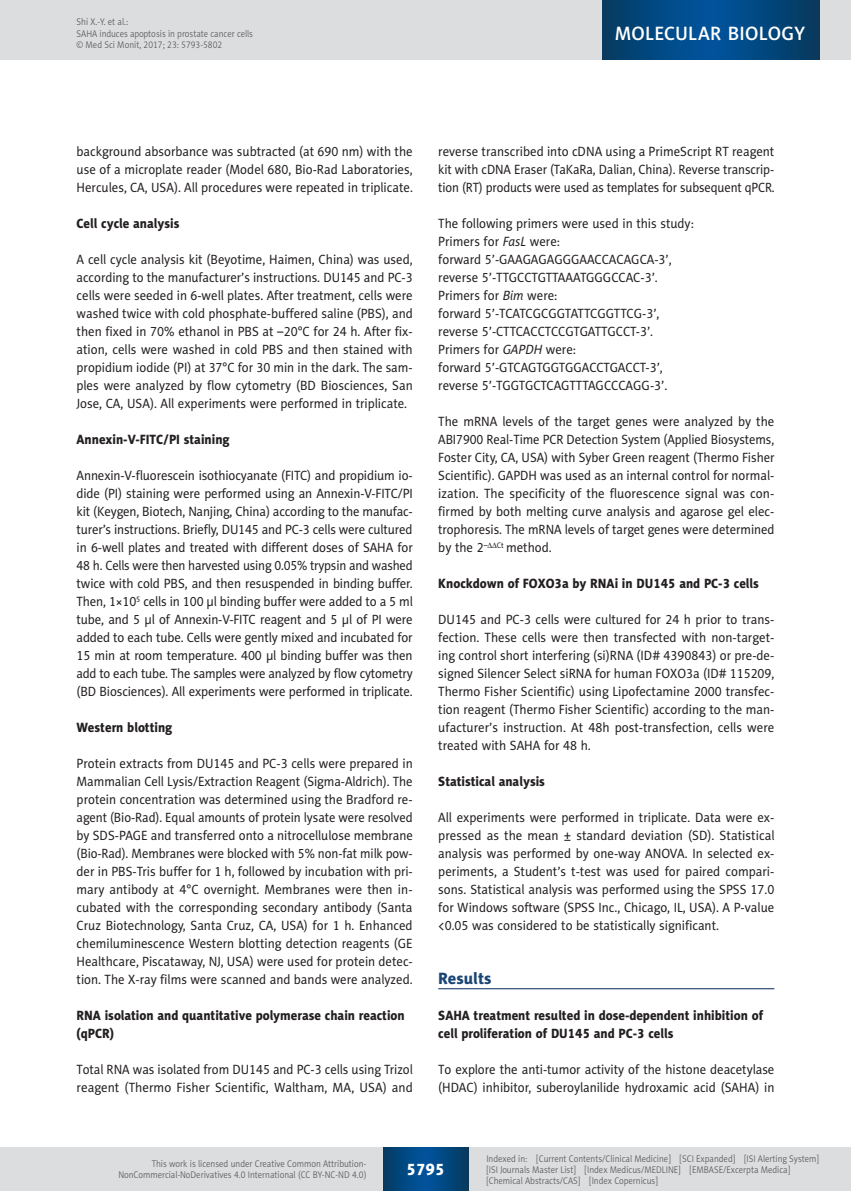
<style>
.page{position:relative;width:851px;height:1191px;background:#fff}
.page>*{position:absolute;margin:0;border:0;box-sizing:border-box;transform-origin:0 0}
.t1{font:19.5px "Naomi Sans EFN Medium";letter-spacing:.015em;color:#fff}
.MSM_Headline_1{font:16.5px "Naomi Sans EFN Heavy";color:#1a4574}
.t2{font:16.5px "Naomi Sans EFN Heavy";color:#fff}
.MSM_Body{font:13.5px/18px "Naomi Sans EFN";color:#231f20;text-align:justify;scale:.95 1}
.MSM_Body_no_before{font:13.5px "Naomi Sans EFN";color:#231f20;scale:.95 1}
.MSM_Headline_2{font:13.5px/18px "Naomi Sans EFN Heavy";color:#231f20;scale:.95 1}
.MSM_Body-2{font:13.5px/18px "Naomi Sans EFN";color:#231f20;scale:.94 1}
.MSM_pagina_zywa{font:9.75px/11.2px "Naomi Sans EFN Light";color:#57585a;scale:.9 1}
.MSM_pagina_sygnatura{font:9.75px "Naomi Sans EFN Light";color:#57585a;scale:.9 1}
.s1{font-style:italic}
</style>
<div class="page">
<hr style="left:438px;top:988px;width:336px;height:1px;background:#00295c">
<div style="left:0;top:1148px;width:850px;height:43px;background:#dcdddf"></div>
<svg style="left:383px;top:1147px;width:85px;height:43px;background:#02477e"></svg>
<div style="left:0;top:0;width:850px;height:60px;background:#dcdddf"></div>
<svg style="left:602px;top:0;width:217px;height:60px;background:#02477e"></svg>
<p class="MSM_pagina_zywa" style="left:77px;top:16px;width:197px">Shi X.-Y. et al.:<br>SAHA induces apoptosis in prostate cancer cells</p>
<p class="MSM_pagina_sygnatura" style="left:77px;top:39px;width:163px">© Med Sci Monit, 2017; 23: 5793-5802</p>
<h1 class="t1" style="left:614px;top:22px;width:192px">MOLECULAR BIOLOGY</h1>
<p class="MSM_Body" style="left:77px;top:142px;width:355px">background absorbance was subtracted (at 690 nm) with the use of a microplate reader (Model 680, Bio-Rad Laboratories, Hercules, CA, USA). All procedures were repeated in triplicate.</p>
<p class="MSM_Headline_2" style="left:77px;top:214px;width:110px">Cell cycle analysis</p>
<p class="MSM_Body" style="left:77px;top:250px;width:355px">A cell cycle analysis kit (Beyotime, Haimen, China) was used, according to the manufacturer’s instructions. DU145 and PC-3 cells were seeded in 6-well plates. After treatment, cells were washed twice with cold phosphate-buffered saline (PBS), and then fixed in 70% ethanol in PBS at –20°C for 24 h. After fix&shy;ation, cells were washed in cold PBS and then stained with propidium iodide (PI) at 37°C for 30 min in the dark. The sam&shy;ples were analyzed by flow cytometry (BD Biosciences, San Jose, CA, USA). All experiments were performed in triplicate.</p>
<p class="MSM_Headline_2" style="left:77px;top:430px;width:162px">Annexin-V-FITC/PI staining</p>
<p class="MSM_Body" style="left:77px;top:466px;width:355px">Annexin-V-fluorescein isothiocyanate (FITC) and propidium io&shy;dide (PI) staining were performed using an Annexin-V-FITC/PI kit (Keygen, Biotech, Nanjing, China) according to the manufac&shy;turer’s instructions. Briefly, DU145 and PC-3 cells were cultured in 6-well plates and treated with different doses of SAHA for 48 h. Cells were then harvested using 0.05% trypsin and washed twice with cold PBS, and then resuspended in binding buffer.<br>Then, 1×10<sup>5</sup> cells in 100 μl binding buffer were added to a 5 ml tube, and 5 μl of Annexin-V-FITC reagent and 5 μl of PI were added to each tube. Cells were gently mixed and incubated for 15 min at room temperature. 400 μl binding buffer was then add to each tube. The samples were analyzed by flow cytometry (BD Biosciences). All experiments were performed in triplicate.</p>
<p class="MSM_Headline_2" style="left:77px;top:718px;width:102px">Western blotting</p>
<p class="MSM_Body" style="left:77px;top:754px;width:355px">Protein extracts from DU145 and PC-3 cells were prepared in Mammalian Cell Lysis/Extraction Reagent (Sigma-Aldrich). The protein concentration was determined using the Bradford re&shy;agent (Bio-Rad). Equal amounts of protein lysate were resolved by SDS-PAGE and transferred onto a nitrocellulose membrane (Bio-Rad). Membranes were blocked with 5% non-fat milk pow&shy;der in PBS-Tris buffer for 1 h, followed by incubation with pri&shy;mary antibody at 4°C overnight. Membranes were then in&shy;cubated with the corresponding secondary antibody (Santa Cruz Biotechnology, Santa Cruz, CA, USA) for 1 h. Enhanced chemiluminescence Western blotting detection reagents (GE Healthcare, Piscataway, NJ, USA) were used for protein detec&shy;tion. The X-ray films were scanned and bands were analyzed.</p>
<p class="MSM_Headline_2" style="left:77px;top:1006px;width:347px">RNA isolation and quantitative polymerase chain reaction (qPCR)</p>
<p class="MSM_Body-2" style="left:77px;top:1060px;width:359px">Total RNA was isolated from DU145 and PC-3 cells using Trizol reagent (Thermo Fisher Scientific, Waltham, MA, USA) and</p>
<p class="MSM_Body" style="left:438px;top:142px;width:355px">reverse transcribed into cDNA using a PrimeScript RT reagent kit with cDNA Eraser (TaKaRa, Dalian, China). Reverse transcrip&shy;tion (RT) products were used as templates for subsequent qPCR.</p>
<p class="MSM_Body" style="left:438px;top:214px;width:270px">The following primers were used in this study:</p>
<p class="MSM_Body_no_before" style="left:438px;top:233px;width:130px">Primers for <span class="s1">FasL</span> were:</p>
<p class="MSM_Body_no_before" style="left:438px;top:251px;width:247px">forward 5’-GAAGAGAGGGAACCACAGCA-3’,</p>
<p class="MSM_Body_no_before" style="left:438px;top:269px;width:232px">reverse 5’-TTGCCTGTTAAATGGGCCAC-3’.</p>
<p class="MSM_Body_no_before" style="left:438px;top:287px;width:127px">Primers for <span class="s1">Bim</span> were:</p>
<p class="MSM_Body_no_before" style="left:438px;top:305px;width:234px">forward 5’-TCATCGCGGTATTCGGTTCG-3’,</p>
<p class="MSM_Body_no_before" style="left:438px;top:323px;width:228px">reverse 5’-CTTCACCTCCGTGATTGCCT-3’.</p>
<p class="MSM_Body_no_before" style="left:438px;top:341px;width:147px">Primers for <span class="s1">GAPDH</span> were:</p>
<p class="MSM_Body_no_before" style="left:438px;top:359px;width:238px">forward 5’-GTCAGTGGTGGACCTGACCT-3’,</p>
<p class="MSM_Body_no_before" style="left:438px;top:377px;width:242px">reverse 5’-TGGTGCTCAGTTTAGCCCAGG-3’.</p>
<p class="MSM_Body" style="left:438px;top:412px;width:355px">The mRNA levels of the target genes were analyzed by the ABI7900 Real-Time PCR Detection System (Applied Biosystems, Foster City, CA, USA) with Syber Green reagent (Thermo Fisher Scientific). GAPDH was used as an internal control for normal&shy;ization. The specificity of the fluorescence signal was con&shy;firmed by both melting curve analysis and agarose gel elec&shy;trophoresis. The mRNA levels of target genes were determined by the 2<sup>–</sup><sup>DD</sup><sup>Ct</sup> method.</p>
<p class="MSM_Headline_2" style="left:438px;top:574px;width:339px">Knockdown of FOXO3a by RNAi in DU145 and PC-3 cells</p>
<p class="MSM_Body" style="left:438px;top:610px;width:355px">DU145 and PC-3 cells were cultured for 24 h prior to trans&shy;fection. These cells were then transfected with non-target&shy;ing control short interfering (si)RNA (ID# 4390843) or pre-de&shy;signed Silencer Select siRNA for human FOXO3a (ID# 115209, Thermo Fisher Scientific) using Lipofectamine 2000 transfec&shy;tion reagent (Thermo Fisher Scientific) according to the man&shy;ufacturer’s instruction. At 48h post-transfection, cells were treated with SAHA for 48 h.</p>
<p class="MSM_Headline_2" style="left:438px;top:772px;width:114px">Statistical analysis</p>
<p class="MSM_Body" style="left:438px;top:808px;width:355px">All experiments were performed in triplicate. Data were ex&shy;pressed as the mean ± standard deviation (SD). Statistical analysis was performed by one-way ANOVA. In selected ex&shy;periments, a Student’s t-test was used for paired compari&shy;sons. Statistical analysis was performed using the SPSS 17.0 for Windows software (SPSS Inc., Chicago, IL, USA). A P-value &lt;0.05 was considered to be statistically significant.</p>
<p class="MSM_Headline_1" style="left:438px;top:968px;width:55px">Results</p>
<p class="MSM_Headline_2" style="left:438px;top:1006px;width:343px">SAHA treatment resulted in dose-dependent inhibition of cell proliferation of DU145 and PC-3 cells</p>
<p class="MSM_Body" style="left:438px;top:1060px;width:355px">To explore the anti-tumor activity of the histone deacetylase (HDAC) inhibitor, suberoylanilide hydroxamic acid (SAHA) in</p>
<p class="MSM_pagina_zywa" style="left:118px;top:1158px;width:277px;text-align:right">This work is licensed under Creative Common Attribution-<br>NonCommercial-NoDerivatives 4.0 International (CC BY-NC-ND 4.0)</p>
<p class="t2" style="left:406px;top:1159px;width:40px">5795</p>
<p class="MSM_pagina_zywa" style="left:486px;top:1152px;width:371px">Indexed in: [Current Contents/Clinical Medicine] [SCI Expanded] [ISI Alerting System] [ISI Journals Master List] [Index Medicus/MEDLINE] [EMBASE/Excerpta Medica] [Chemical Abstracts/CAS] [Index Copernicus]</p>
</div>
